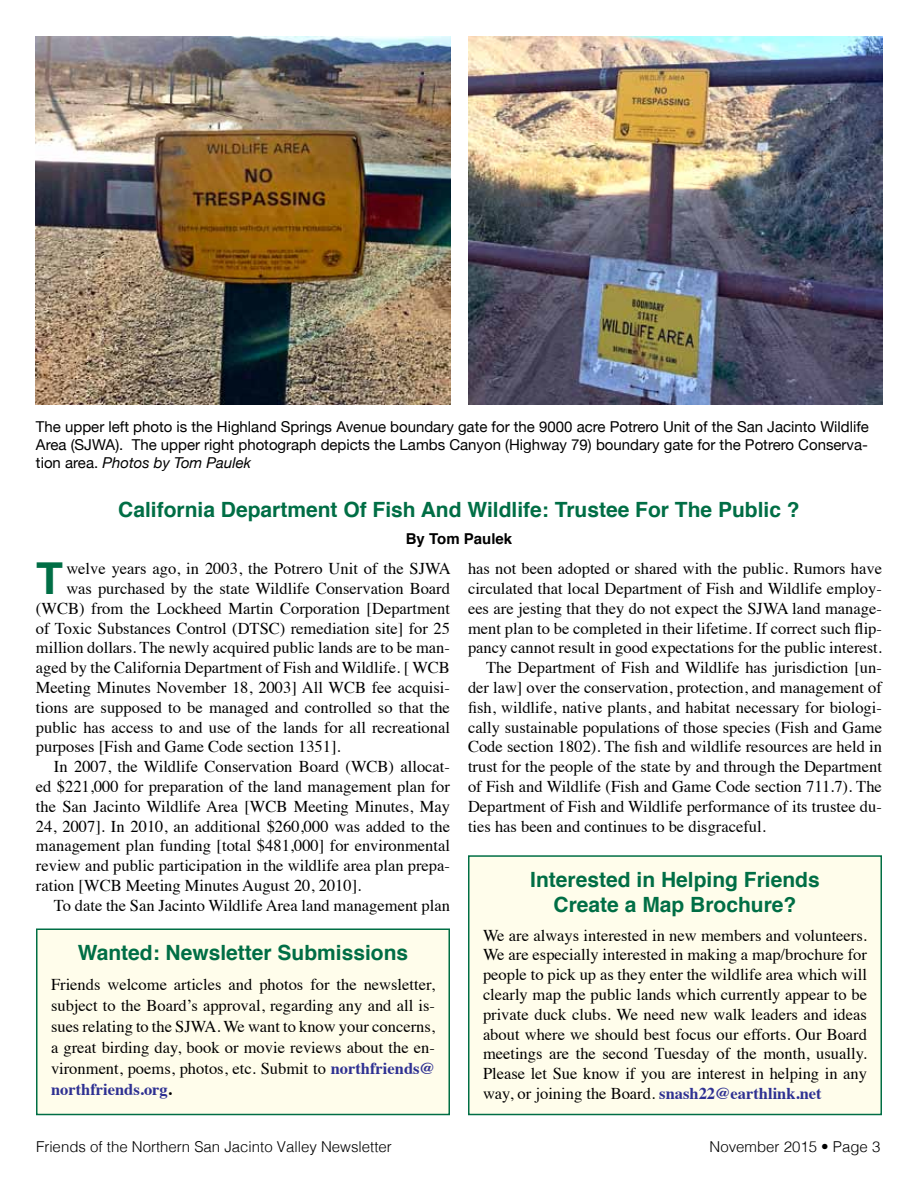
<style>
.page{position:relative;width:918px;height:1188px;background:#fff}
.page>*{position:absolute;margin:0;border:0;box-sizing:border-box;transform-origin:0 0}
.t1{font:700 43.95px "Helvetica";color:#006e45}
.t2{font:700 21px/25.2px "Helvetica";color:#006e45;text-align:center}
.t3{font:16.5px/19.8px "Times";color:#000;text-align:justify}
.t4{font:15px/18px "Helvetica Neue";color:#000;text-align:justify}
.t5{font:300 15px "Helvetica";color:#000}
.t6{font:700 15px "Helvetica";color:#000}
.s1{font-style:italic}
.s2{font-weight:700;color:#2e3092}
.s3{font-weight:700}
</style>
<div class="page">
<div style="left:469px;top:856px;width:412px;height:258px;background:#fffdeb"></div>
<div style="left:468px;top:855px;width:414px;height:260px;border:2px solid #006e45"></div>
<div style="left:37px;top:929px;width:412px;height:185px;background:#fffdeb"></div>
<div style="left:36px;top:928px;width:414px;height:187px;border:2px solid #006e45"></div>
<img style="left:36px;top:36px;width:414px;height:369px">
<img style="left:468px;top:36px;width:414px;height:369px">
<p class="t4" style="left:36px;top:419px;width:834px">The upper left photo is the Highland Springs Avenue boundary gate for the 9000 acre Potrero Unit of the San Jacinto Wildlife Area (SJWA). The upper right photograph depicts the Lambs Canyon (Highway 79) boundary gate for the Potrero Conserva&shy;tion area. <span class="s1">Photos by Tom Paulek</span></p>
<p class="t2" style="left:118px;top:497px;width:683px">California Department Of Fish And Wildlife: Trustee For The Public ?</p>
<p class="t6" style="left:406px;top:527px;width:108px">By Tom Paulek</p>
<p class="t3" style="left:468px;top:557px;width:416px">has not been adopted or shared with the public. Rumors have</p>
<p class="t3" style="left:468px;top:577px;width:416px">circulated that local Department of Fish and Wildlife employ-</p>
<p class="t3" style="left:468px;top:597px;width:416px">ees are jesting that they do not expect the SJWA land manage-</p>
<p class="t3" style="left:468px;top:617px;width:416px">ment plan to be completed in their lifetime. If correct such flip-</p>
<p class="t3" style="left:468px;top:637px;width:415px">pancy cannot result in good expectations for the public interest.</p>
<p class="t3" style="left:486px;top:656px;width:397px">The Department of Fish and Wildlife has jurisdiction [un-</p>
<p class="t3" style="left:468px;top:676px;width:415px">der law] over the conservation, protection, and management of</p>
<p class="t3" style="left:468px;top:696px;width:416px">fish, wildlife, native plants, and habitat necessary for biologi-</p>
<p class="t3" style="left:468px;top:716px;width:416px">cally sustainable populations of those species (Fish and Game</p>
<p class="t3" style="left:468px;top:736px;width:416px">Code section 1802). The fish and wildlife resources are held in</p>
<p class="t3" style="left:468px;top:755px;width:415px">trust for the people of the state by and through the Department</p>
<p class="t3" style="left:468px;top:775px;width:415px">of Fish and Wildlife (Fish and Game Code section 711.7). The</p>
<p class="t3" style="left:468px;top:795px;width:415px">Department of Fish and Wildlife performance of its trustee du-</p>
<p class="t3" style="left:468px;top:815px;width:299px">ties has been and continues to be disgraceful.</p>
<h1 class="t1" style="left:36px;top:543px;width:28px">T</h1>
<p class="t3" style="left:66px;top:557px;width:386px">welve years ago, in 2003, the Potrero Unit of the SJWA</p>
<p class="t3" style="left:66px;top:577px;width:385px">was purchased by the state Wildlife Conservation Board</p>
<p class="t3" style="left:36px;top:597px;width:416px">(WCB) from the Lockheed Martin Corporation [Department</p>
<p class="t3" style="left:36px;top:617px;width:415px">of Toxic Substances Control (DTSC) remediation site] for 25</p>
<p class="t3" style="left:36px;top:637px;width:416px">million dollars. The newly acquired public lands are to be man-</p>
<p class="t3" style="left:36px;top:656px;width:416px">aged by the California Department of Fish and Wildlife. [ WCB</p>
<p class="t3" style="left:36px;top:676px;width:416px">Meeting Minutes November 18, 2003] All WCB fee acquisi-</p>
<p class="t3" style="left:36px;top:696px;width:415px">tions are supposed to be managed and controlled so that the</p>
<p class="t3" style="left:36px;top:716px;width:416px">public has access to and use of the lands for all recreational</p>
<p class="t3" style="left:36px;top:736px;width:306px">purposes [Fish and Game Code section 1351].</p>
<p class="t3" style="left:54px;top:755px;width:397px">In 2007, the Wildlife Conservation Board (WCB) allocat-</p>
<p class="t3" style="left:36px;top:775px;width:416px">ed $221,000 for preparation of the land management plan for</p>
<p class="t3" style="left:36px;top:795px;width:415px">the San Jacinto Wildlife Area [WCB Meeting Minutes, May</p>
<p class="t3" style="left:36px;top:815px;width:416px">24, 2007]. In 2010, an additional $260,000 was added to the</p>
<p class="t3" style="left:36px;top:835px;width:416px">management plan funding [total $481,000] for environmental</p>
<p class="t3" style="left:36px;top:854px;width:416px">review and public participation in the wildlife area plan prepa-</p>
<p class="t3" style="left:36px;top:874px;width:327px">ration [WCB Meeting Minutes August 20, 2010].</p>
<p class="t3" style="left:54px;top:894px;width:398px">To date the San Jacinto Wildlife Area land management plan</p>
<p class="t2" style="left:530px;top:867px;width:291px">Interested in Helping Friends<br>Create a Map Brochure?</p>
<p class="t3" style="left:483px;top:924px;width:386px">We are always interested in new members and volunteers.<br>We are especially interested in making a map/brochure for people to pick up as they enter the wildlife area which will clearly map the public lands which currently appear to be private duck clubs. We need new walk leaders and ideas about where we should best focus our efforts. Our Board meetings are the second Tuesday of the month, usually.<br>Please let Sue know if you are interest in helping in any way, or joining the Board. <span class="s2">snash22@earthlink.net</span></p>
<p class="t2" style="left:78px;top:940px;width:332px">Wanted: Newsletter Submissions</p>
<p class="t3" style="left:51px;top:972px;width:386px;line-height:21px">Friends welcome articles and photos for the newsletter, subject to the Board’s approval, regarding any and all is&shy;sues relating to the SJWA. We want to know your concerns, a great birding day, book or movie reviews about the en&shy;vironment, poems, photos, etc. Submit to <span class="s2">northfriends@ northfriends.org</span><span class="s3">.</span></p>
<p class="t5" style="left:36px;top:1134px;width:357px">Friends of the Northern San Jacinto Valley Newsletter</p>
<p class="t5" style="left:710px;top:1134px;width:172px">November 2015 • Page 3</p>
</div>
